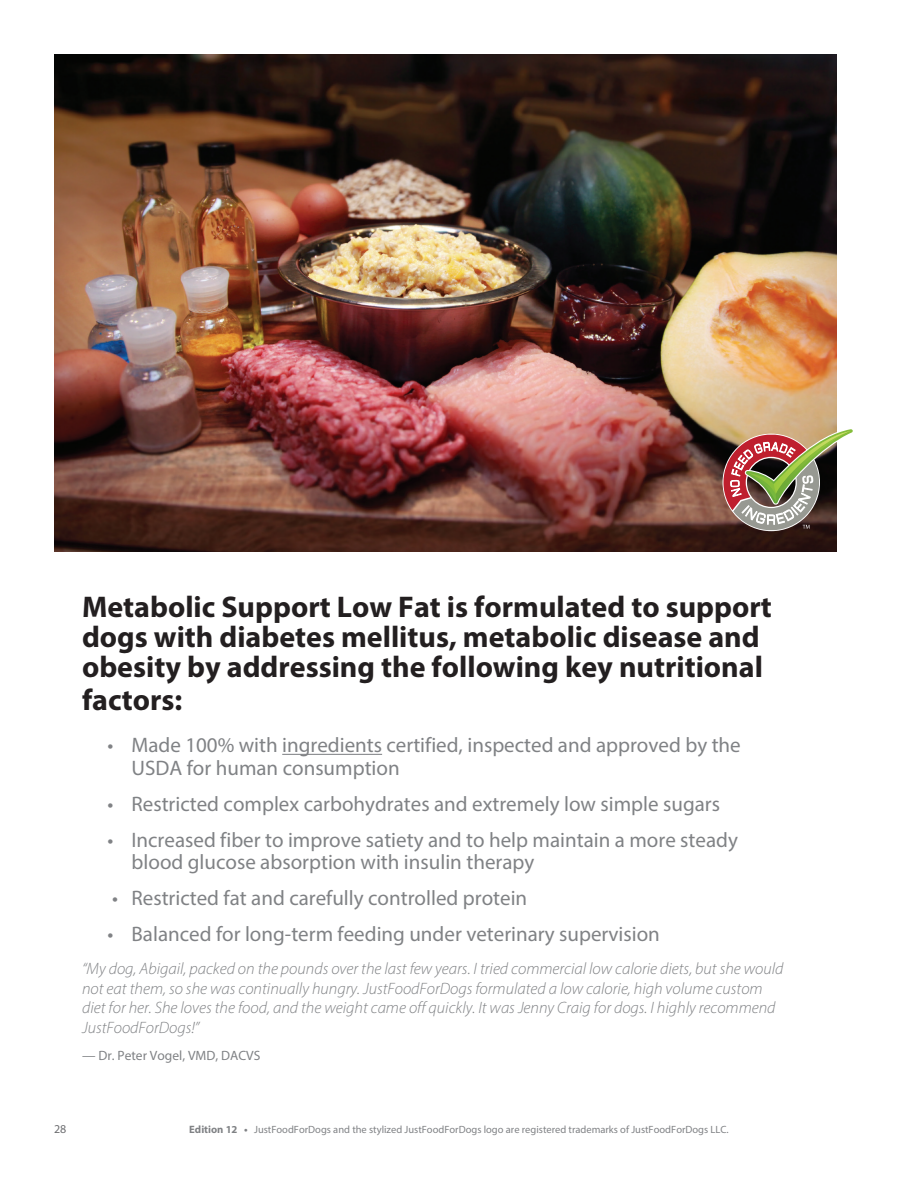
<style>
.page{position:relative;width:918px;height:1188px;background:#fff}
.page>*{position:absolute;margin:0;border:0;box-sizing:border-box;transform-origin:0 0}
.t1{font:700 30px/30px "Myriad Pro";color:#231f20}
.t2{font:21px/22.5px "Myriad Pro";color:#808285}
.t3{font:italic 300 16.5px/19.5px "Myriad Pro";color:#808285}
.t4{font:13.5px "Myriad Pro";color:#808285}
.t5{font:12px "Myriad Pro";color:#6c6d70}
.t6{font:10.5px "Myriad Pro";color:#808285}
.s1{font-size:18px;color:#fff}
.s2{font-weight:700;font-size:10.65px}
</style>
<div class="page">
<img style="left:54px;top:54px;width:783px;height:497px">
<hr style="left:282px;top:754px;width:100px;height:1px;background:#808285">
<svg style="left:723px;top:428px;width:130px;height:102px"></svg>
<p class="t1" style="left:82px;top:590px;width:691px">Metabolic Support Low Fat is formulated to support dogs with diabetes mellitus, metabolic disease and obesity by addressing the following key nutritional</p>
<p class="t1" style="left:82px;top:683px;width:102px">factors:</p>
<p class="t2" style="left:132px;top:734px;width:611px;text-indent:-24px">• Made 100% with ingredients certified, inspected and approved by the<br>USDA for human consumption</p>
<p class="t2" style="left:108px;top:792px;width:614px">• Restricted complex carbohydrates and extremely low simple sugars</p>
<p class="t2" style="left:132px;top:828px;width:608px;text-indent:-24px">• Increased fiber to improve satiety and to help maintain a more steady blood glucose absorption with insulin therapy</p>
<p class="t2" style="left:112px;top:887px;width:417px">• Restricted fat and carefully controlled protein</p>
<p class="t2" style="left:108px;top:923px;width:554px">• Balanced for long-term feeding under veterinary supervision</p>
<p class="t3" style="left:82px;top:959px;width:703px">“My dog, Abigail, packed on the pounds over the last few years. I tried commercial low calorie diets, but she would not eat them, so she was continually hungry. JustFoodForDogs formulated a low calorie, high volume custom diet for her. She loves the food, and the weight came off quickly. It was Jenny Craig for dogs. I highly recommend JustFoodForDogs!”</p>
<p class="t4" style="left:82px;top:1047px;width:180px">— Dr. Peter Vogel, VMD, DACVS</p>
<p class="t5" style="left:54px;top:1122px;width:32px">28<span class="s1">28</span></p>
<p class="t6" style="left:189px;top:1123px;width:541px"><span class="s2">Edition 12 •</span> JustFoodForDogs and the stylized JustFoodForDogs logo are registered trademarks of JustFoodForDogs LLC.</p>
</div>
